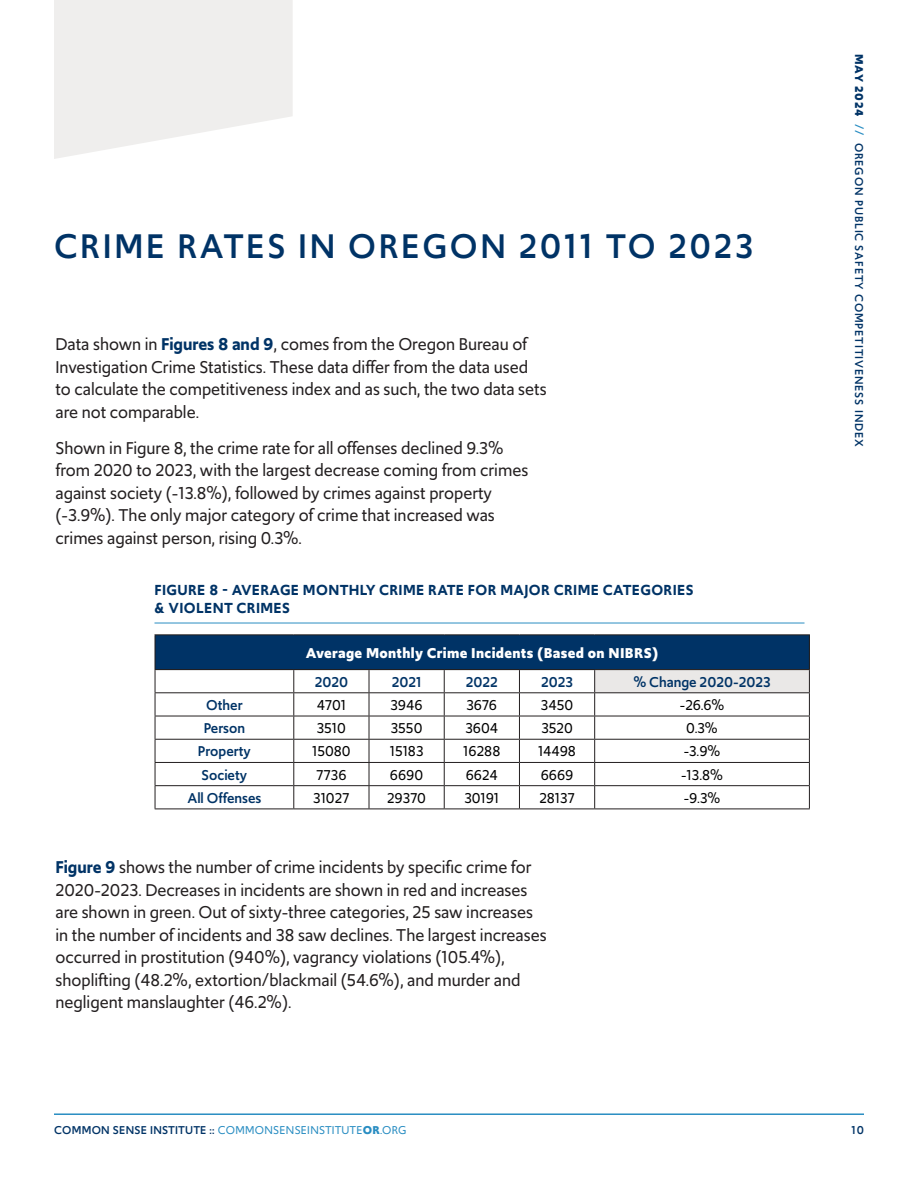
<style>
.page{position:relative;width:918px;height:1188px;background:#fff}
.page>*{position:absolute;margin:0;border:0;box-sizing:border-box;transform-origin:0 0}
.t1{font:500 36px "Upgrade";letter-spacing:.075em;color:#036}
.t2{font:18px/22.5px "Upgrade";color:#231f20}
.Figure_Label{font:600 15.3px/18.5px "Upgrade";letter-spacing:.025em;color:#036}
.table_data{font:15px "Upgrade";color:#000}
.table_2nd_row{font:500 15px "Upgrade";color:#036}
.table_header{font:700 15px "Upgrade";letter-spacing:.025em;color:#fff}
.t3{font:500 12px "Upgrade";letter-spacing:.075em;color:#036}
.t4{font:12px "Upgrade";letter-spacing:.025em;color:#298dc2}
.s1{font-weight:600;color:#036}
.s2{font-weight:500;color:#036}
.s3{font-weight:700}
.s4{color:#298dc2}
</style>
<div class="page">
<hr style="left:54px;top:1113px;width:810px;height:2px;background:#298dc2">
<svg style="left:54px;top:0;width:239px;height:159px;background:#f1f0ef"></svg>
<hr style="left:154px;top:623px;width:651px;height:1px;background:#298dc2">
<div style="left:155px;top:635px;width:654px;height:35px;background:#036"></div>
<div style="left:595px;top:670px;width:214px;height:23px;background:#eae8e7"></div>
<hr style="left:155px;top:716px;width:139px;height:1px;background:#231f20">
<hr style="left:294px;top:716px;width:75px;height:1px;background:#231f20">
<hr style="left:369px;top:716px;width:75px;height:1px;background:#231f20">
<hr style="left:444px;top:716px;width:75px;height:1px;background:#231f20">
<hr style="left:519px;top:716px;width:76px;height:1px;background:#231f20">
<hr style="left:595px;top:716px;width:215px;height:1px;background:#231f20">
<hr style="left:155px;top:739px;width:139px;height:1px;background:#231f20">
<hr style="left:294px;top:739px;width:75px;height:1px;background:#231f20">
<hr style="left:369px;top:739px;width:75px;height:1px;background:#231f20">
<hr style="left:444px;top:739px;width:75px;height:1px;background:#231f20">
<hr style="left:519px;top:739px;width:76px;height:1px;background:#231f20">
<hr style="left:595px;top:739px;width:215px;height:1px;background:#231f20">
<hr style="left:155px;top:762px;width:139px;height:1px;background:#231f20">
<hr style="left:294px;top:762px;width:75px;height:1px;background:#231f20">
<hr style="left:369px;top:762px;width:75px;height:1px;background:#231f20">
<hr style="left:444px;top:762px;width:75px;height:1px;background:#231f20">
<hr style="left:519px;top:762px;width:76px;height:1px;background:#231f20">
<hr style="left:595px;top:762px;width:215px;height:1px;background:#231f20">
<hr style="left:155px;top:785px;width:139px;height:1px;background:#231f20">
<hr style="left:294px;top:785px;width:75px;height:1px;background:#231f20">
<hr style="left:369px;top:785px;width:75px;height:1px;background:#231f20">
<hr style="left:444px;top:785px;width:75px;height:1px;background:#231f20">
<hr style="left:519px;top:785px;width:76px;height:1px;background:#231f20">
<hr style="left:595px;top:785px;width:215px;height:1px;background:#231f20">
<hr style="left:155px;top:809px;width:139px;height:1px;background:#231f20">
<hr style="left:294px;top:809px;width:75px;height:1px;background:#231f20">
<hr style="left:369px;top:809px;width:75px;height:1px;background:#231f20">
<hr style="left:444px;top:809px;width:75px;height:1px;background:#231f20">
<hr style="left:519px;top:809px;width:76px;height:1px;background:#231f20">
<hr style="left:595px;top:809px;width:215px;height:1px;background:#231f20">
<svg style="left:293px;top:670px;width:1px;height:139px"></svg>
<svg style="left:369px;top:670px;width:1px;height:139px"></svg>
<svg style="left:444px;top:670px;width:1px;height:139px"></svg>
<svg style="left:519px;top:670px;width:1px;height:139px"></svg>
<svg style="left:594px;top:670px;width:1px;height:139px"></svg>
<hr style="left:154px;top:634px;width:140px;height:1px;background:#231f20">
<hr style="left:154px;top:635px;width:2px;height:34px;background:#231f20">
<hr style="left:294px;top:634px;width:75px;height:1px;background:#231f20">
<hr style="left:369px;top:634px;width:75px;height:1px;background:#231f20">
<hr style="left:444px;top:634px;width:75px;height:1px;background:#231f20">
<hr style="left:519px;top:634px;width:76px;height:1px;background:#231f20">
<hr style="left:595px;top:634px;width:215px;height:1px;background:#231f20">
<hr style="left:809px;top:635px;width:1px;height:34px;background:#231f20">
<hr style="left:154px;top:669px;width:140px;height:1px;background:#231f20">
<hr style="left:294px;top:669px;width:75px;height:1px;background:#231f20">
<hr style="left:369px;top:669px;width:75px;height:1px;background:#231f20">
<hr style="left:444px;top:669px;width:75px;height:1px;background:#231f20">
<hr style="left:519px;top:669px;width:76px;height:1px;background:#231f20">
<hr style="left:595px;top:669px;width:215px;height:1px;background:#231f20">
<svg style="left:155px;top:670px;width:1px;height:139px"></svg>
<svg style="left:809px;top:670px;width:1px;height:139px"></svg>
<hr style="left:155px;top:692px;width:139px;height:1px;background:#231f20">
<hr style="left:294px;top:692px;width:75px;height:1px;background:#231f20">
<hr style="left:369px;top:692px;width:75px;height:1px;background:#231f20">
<hr style="left:444px;top:692px;width:75px;height:1px;background:#231f20">
<hr style="left:519px;top:692px;width:76px;height:1px;background:#231f20">
<hr style="left:595px;top:692px;width:215px;height:1px;background:#231f20">
<p class="t1" style="left:54px;top:222px;width:701px">CRIME RATES IN OREGON 2011 TO 2023</p>
<p class="t2" style="left:56px;top:333px;width:493px">Data shown in <span class="s1">Figures 8 and 9</span>, comes from the Oregon Bureau of Investigation Crime Statistics. These data differ from the data used to calculate the competitiveness index and as such, the two data sets are not comparable.</p>
<p class="t2" style="left:56px;top:437px;width:474px">Shown in Figure 8, the crime rate for all offenses declined 9.3% from 2020 to 2023, with the largest decrease coming from crimes against society (-13.8%), followed by crimes against property (-3.9%). The only major category of crime that increased was crimes against person, rising 0.3%.</p>
<p class="Figure_Label" style="left:154px;top:580px;width:541px">FIGURE 8 - AVERAGE MONTHLY CRIME RATE FOR MAJOR CRIME CATEGORIES &amp; VIOLENT CRIMES</p>
<p class="table_header" style="left:306px;top:643px;width:354px">Average Monthly Crime Incidents (Based on NIBRS)</p>
<p class="table_2nd_row" style="left:315px;top:672px;width:35px">2020</p>
<p class="table_2nd_row" style="left:392px;top:672px;width:31px">2021</p>
<p class="table_2nd_row" style="left:466px;top:672px;width:34px">2022</p>
<p class="table_2nd_row" style="left:541px;top:672px;width:34px">2023</p>
<p class="table_2nd_row" style="left:633px;top:672px;width:139px">% Change 2020-2023</p>
<p class="table_2nd_row" style="left:206px;top:695px;width:38px">Other</p>
<p class="table_data" style="left:317px;top:695px;width:31px">4701</p>
<p class="table_data" style="left:390px;top:695px;width:34px">3946</p>
<p class="table_data" style="left:466px;top:695px;width:32px">3676</p>
<p class="table_data" style="left:541px;top:695px;width:34px">3450</p>
<p class="table_data" style="left:680px;top:695px;width:46px">-26.6%</p>
<p class="table_2nd_row" style="left:204px;top:718px;width:43px">Person</p>
<p class="table_data" style="left:317px;top:718px;width:31px">3510</p>
<p class="table_data" style="left:391px;top:718px;width:33px">3550</p>
<p class="table_data" style="left:465px;top:718px;width:34px">3604</p>
<p class="table_data" style="left:541px;top:718px;width:33px">3520</p>
<p class="table_data" style="left:686px;top:718px;width:33px">0.3%</p>
<p class="table_2nd_row" style="left:198px;top:742px;width:54px">Property</p>
<p class="table_data" style="left:312px;top:742px;width:40px">15080</p>
<p class="table_data" style="left:390px;top:742px;width:35px">15183</p>
<p class="table_data" style="left:463px;top:742px;width:39px">16288</p>
<p class="table_data" style="left:538px;top:742px;width:39px">14498</p>
<p class="table_data" style="left:684px;top:742px;width:38px">-3.9%</p>
<p class="table_2nd_row" style="left:202px;top:765px;width:47px">Society</p>
<p class="table_data" style="left:316px;top:765px;width:32px">7736</p>
<p class="table_data" style="left:390px;top:765px;width:35px">6690</p>
<p class="table_data" style="left:466px;top:765px;width:34px">6624</p>
<p class="table_data" style="left:541px;top:765px;width:34px">6669</p>
<p class="table_data" style="left:681px;top:765px;width:43px">-13.8%</p>
<p class="table_2nd_row" style="left:187px;top:788px;width:76px">All Offenses</p>
<p class="table_data" style="left:313px;top:788px;width:38px">31027</p>
<p class="table_data" style="left:387px;top:788px;width:40px">29370</p>
<p class="table_data" style="left:464px;top:788px;width:36px">30191</p>
<p class="table_data" style="left:539px;top:788px;width:37px">28137</p>
<p class="table_data" style="left:684px;top:788px;width:38px">-9.3%</p>
<p class="t2" style="left:56px;top:856px;width:493px"><span class="s1">Figure 9</span> shows the number of crime incidents by specific crime for 2020-2023. Decreases in incidents are shown in red and increases are shown in green. Out of sixty-three categories, 25 saw increases in the number of incidents and 38 saw declines. The largest increases occurred in prostitution (940%), vagrancy violations (105.4%), shoplifting (48.2%, extortion/blackmail (54.6%), and murder and negligent manslaughter (46.2%).</p>
<p class="t4" style="left:54px;top:1122px;width:354px"><span class="s2">COMMON SENSE INSTITUTE ::</span> COMMONSENSEINSTITUTE<span class="s3">OR</span>.ORG</p>
<p class="t3" style="left:867px;top:54px;width:394px;rotate:90deg"><span class="s3">MAY 2024</span> <span class="s4">//</span> OREGON PUBLIC SAFETY COMPETITIVENESS INDEX</p>
<p class="t3" style="left:852px;top:1122px;width:14px">10</p>
</div>
